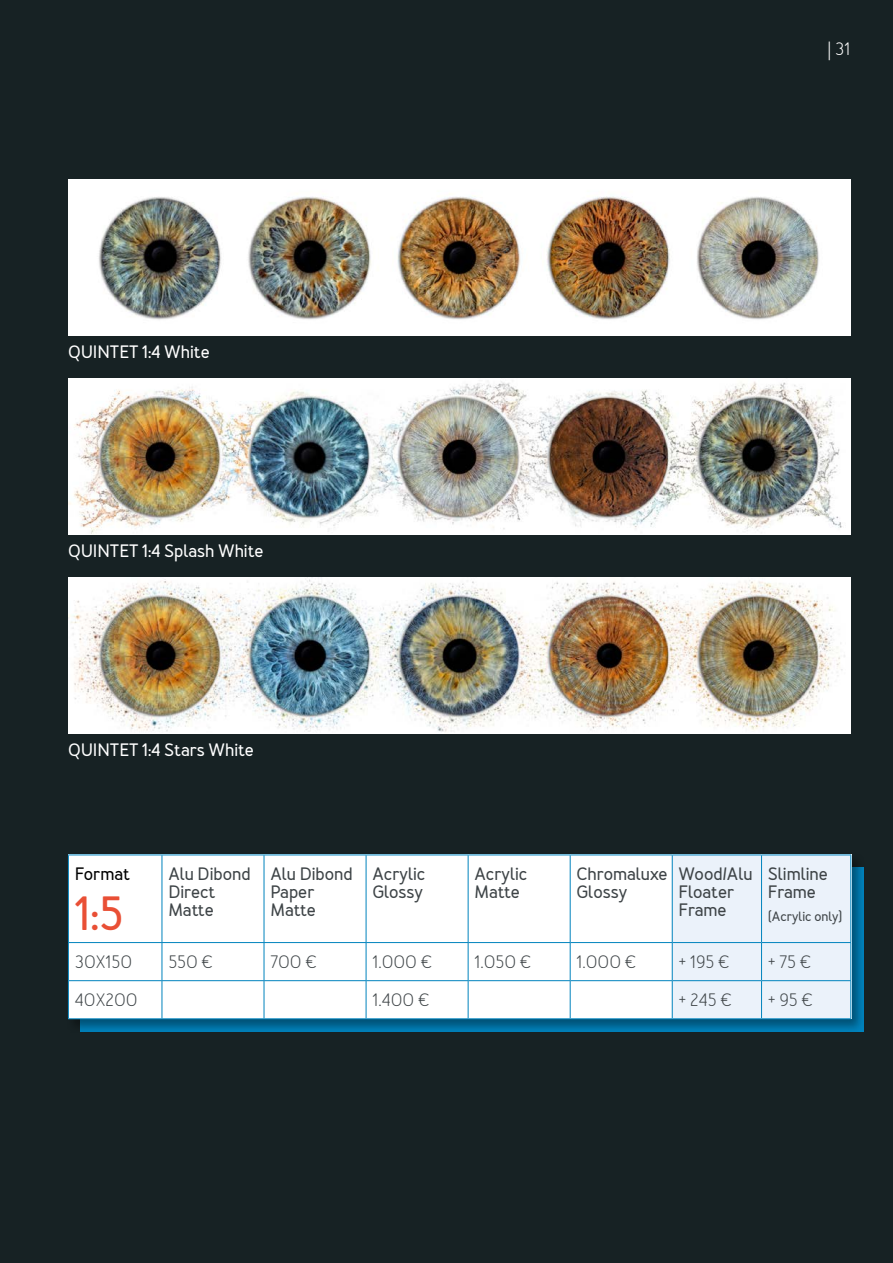
<style>
.page{position:relative;width:893px;height:1263px;background:#172224}
.page>*{position:absolute;margin:0;border:0;box-sizing:border-box;transform-origin:0 0}
.t1{font:700 48px "Merlo";color:#e94f35}
.t2{font:700 18px/18px "Merlo";color:#3e4447}
.t3{font:18px "Merlo";color:#3e4447}
.t4{font:700 18px "Merlo";color:#fff}
.t5{font:700 18px "Merlo";color:#000}
.t6{font:18px "Merlo";color:#fff}
.t7{font:700 13.5px "Merlo";color:#3e4447}
</style>
<div class="page">
<img style="left:68px;top:378px;width:782px;height:157px">
<img style="left:68px;top:577px;width:782px;height:157px">
<img style="left:68px;top:179px;width:782px;height:157px">
<div style="left:66px;top:852px;width:800px;height:181px;background:#000;opacity:.37"></div>
<div style="left:68px;top:854px;width:783px;height:165px;background:#fff"></div>
<div style="left:673px;top:855px;width:177px;height:163px;background:#ebf2fa"></div>
<hr style="left:264px;top:855px;width:1px;height:87px;background:#0083bd">
<hr style="left:366px;top:855px;width:1px;height:87px;background:#0083bd">
<hr style="left:468px;top:855px;width:1px;height:87px;background:#0083bd">
<hr style="left:570px;top:855px;width:1px;height:87px;background:#0083bd">
<hr style="left:672px;top:855px;width:1px;height:87px;background:#0083bd">
<hr style="left:761px;top:855px;width:1px;height:87px;background:#0083bd">
<hr style="left:162px;top:943px;width:1px;height:37px;background:#0083bd">
<hr style="left:264px;top:943px;width:1px;height:37px;background:#0083bd">
<hr style="left:366px;top:943px;width:1px;height:37px;background:#0083bd">
<hr style="left:468px;top:943px;width:1px;height:37px;background:#0083bd">
<hr style="left:570px;top:943px;width:1px;height:37px;background:#0083bd">
<hr style="left:672px;top:943px;width:1px;height:37px;background:#0083bd">
<hr style="left:761px;top:943px;width:1px;height:37px;background:#0083bd">
<hr style="left:68px;top:980px;width:94px;height:1px;background:#0083bd">
<hr style="left:162px;top:980px;width:102px;height:1px;background:#0083bd">
<hr style="left:162px;top:981px;width:1px;height:37px;background:#0083bd">
<hr style="left:264px;top:980px;width:102px;height:1px;background:#0083bd">
<hr style="left:264px;top:981px;width:1px;height:37px;background:#0083bd">
<hr style="left:366px;top:980px;width:102px;height:1px;background:#0083bd">
<hr style="left:366px;top:981px;width:1px;height:37px;background:#0083bd">
<hr style="left:468px;top:980px;width:102px;height:1px;background:#0083bd">
<hr style="left:468px;top:981px;width:1px;height:37px;background:#0083bd">
<hr style="left:570px;top:980px;width:102px;height:1px;background:#0083bd">
<hr style="left:570px;top:981px;width:1px;height:37px;background:#0083bd">
<hr style="left:672px;top:980px;width:89px;height:1px;background:#0083bd">
<hr style="left:672px;top:981px;width:1px;height:37px;background:#0083bd">
<hr style="left:761px;top:980px;width:90px;height:1px;background:#0083bd">
<hr style="left:761px;top:981px;width:1px;height:37px;background:#0083bd">
<hr style="left:68px;top:854px;width:94px;height:1px;background:#0083bd">
<hr style="left:68px;top:855px;width:1px;height:87px;background:#0083bd">
<hr style="left:162px;top:854px;width:102px;height:1px;background:#0083bd">
<hr style="left:162px;top:855px;width:1px;height:87px;background:#0083bd">
<hr style="left:264px;top:854px;width:102px;height:1px;background:#0083bd">
<hr style="left:366px;top:854px;width:102px;height:1px;background:#0083bd">
<hr style="left:468px;top:854px;width:102px;height:1px;background:#0083bd">
<hr style="left:570px;top:854px;width:102px;height:1px;background:#0083bd">
<hr style="left:672px;top:854px;width:89px;height:1px;background:#0083bd">
<hr style="left:761px;top:854px;width:90px;height:1px;background:#0083bd">
<hr style="left:850px;top:855px;width:1px;height:87px;background:#0083bd">
<hr style="left:68px;top:942px;width:94px;height:1px;background:#0083bd">
<hr style="left:68px;top:943px;width:1px;height:37px;background:#0083bd">
<hr style="left:162px;top:942px;width:102px;height:1px;background:#0083bd">
<hr style="left:264px;top:942px;width:102px;height:1px;background:#0083bd">
<hr style="left:366px;top:942px;width:102px;height:1px;background:#0083bd">
<hr style="left:468px;top:942px;width:102px;height:1px;background:#0083bd">
<hr style="left:570px;top:942px;width:102px;height:1px;background:#0083bd">
<hr style="left:672px;top:942px;width:89px;height:1px;background:#0083bd">
<hr style="left:761px;top:942px;width:90px;height:1px;background:#0083bd">
<hr style="left:850px;top:943px;width:1px;height:37px;background:#0083bd">
<hr style="left:68px;top:981px;width:1px;height:37px;background:#0083bd">
<hr style="left:850px;top:981px;width:1px;height:37px;background:#0083bd">
<hr style="left:68px;top:1018px;width:94px;height:1px;background:#0083bd">
<hr style="left:162px;top:1018px;width:102px;height:1px;background:#0083bd">
<hr style="left:264px;top:1018px;width:102px;height:1px;background:#0083bd">
<hr style="left:366px;top:1018px;width:102px;height:1px;background:#0083bd">
<hr style="left:468px;top:1018px;width:102px;height:1px;background:#0083bd">
<hr style="left:570px;top:1018px;width:102px;height:1px;background:#0083bd">
<hr style="left:672px;top:1018px;width:89px;height:1px;background:#0083bd">
<hr style="left:761px;top:1018px;width:90px;height:1px;background:#0083bd">
<p class="t4" style="left:68px;top:341px;width:143px">QUINTET 1:4 White</p>
<p class="t4" style="left:68px;top:540px;width:197px">QUINTET 1:4 Splash White</p>
<p class="t4" style="left:68px;top:739px;width:187px">QUINTET 1:4 Stars White</p>
<p class="t6" style="left:827px;top:38px;width:25px">| 31</p>
<p class="t5" style="left:75px;top:863px;width:57px">Format</p>
<h1 class="t1" style="left:75px;top:884px;width:50px">1:5</h1>
<p class="t2" style="left:168px;top:865px;width:84px">Alu Dibond<br>Direct<br>Matte</p>
<p class="t2" style="left:270px;top:865px;width:84px">Alu Dibond<br>Paper<br>Matte</p>
<p class="t2" style="left:372px;top:865px;width:54px">Acrylic<br>Glossy</p>
<p class="t2" style="left:474px;top:865px;width:54px">Acrylic<br>Matte</p>
<p class="t2" style="left:576px;top:865px;width:93px">Chromaluxe<br>Glossy</p>
<p class="t2" style="left:679px;top:865px;width:75px">Wood/Alu<br>Floater<br>Frame</p>
<p class="t2" style="left:768px;top:865px;width:61px">Slimline<br>Frame</p>
<p class="t7" style="left:768px;top:908px;width:76px">(Acrylic only)</p>
<p class="t3" style="left:75px;top:951px;width:59px">30X150</p>
<p class="t3" style="left:168px;top:951px;width:46px">550 €</p>
<p class="t3" style="left:270px;top:951px;width:48px">700 €</p>
<p class="t3" style="left:372px;top:951px;width:61px">1.000 €</p>
<p class="t3" style="left:474px;top:951px;width:58px">1.050 €</p>
<p class="t3" style="left:576px;top:951px;width:61px">1.000 €</p>
<p class="t3" style="left:679px;top:951px;width:52px">+ 195 €</p>
<p class="t3" style="left:768px;top:951px;width:45px">+ 75 €</p>
<p class="t3" style="left:75px;top:989px;width:64px">40X200</p>
<p class="t3" style="left:372px;top:989px;width:59px">1.400 €</p>
<p class="t3" style="left:679px;top:989px;width:55px">+ 245 €</p>
<p class="t3" style="left:768px;top:989px;width:46px">+ 95 €</p>
</div>
